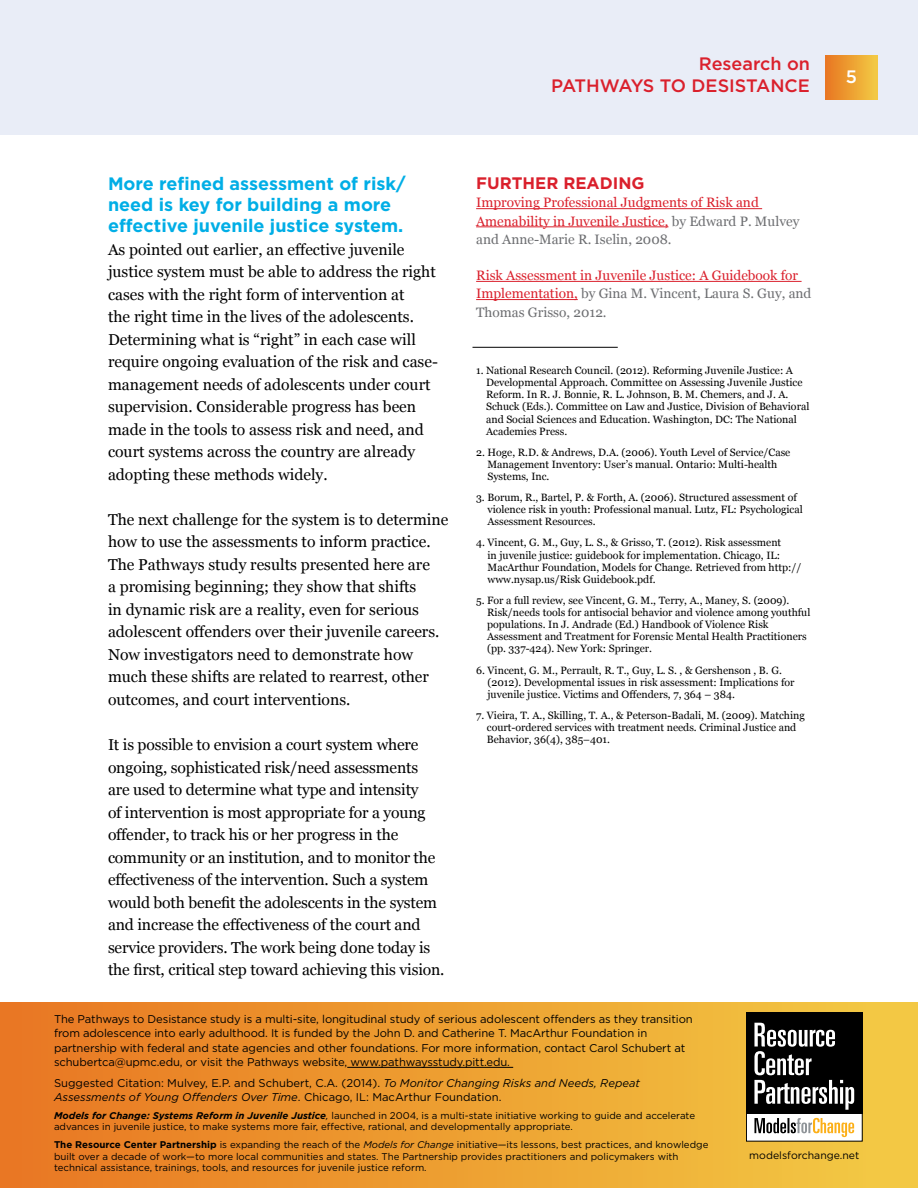
<style>
.page{position:relative;width:918px;height:1188px;background:#fff}
.page>*{position:absolute;margin:0;border:0;box-sizing:border-box;transform-origin:0 0}
.t1{font:700 18px/21px "Gotham";color:#00aee6}
.t2{font:500 18px/21.6px "Gotham";color:#da202c;text-align:right}
.t3{font:500 18px "Gotham";color:#fff}
.t4{font:700 16.65px "Gotham";color:#da202c}
.t5{font:15.75px/22.5px "Georgia";color:#000}
.t6{font:13.65px/18.1px "Georgia";color:#da202c}
.t7{font:11.25px/14.2px "Gotham";letter-spacing:-.01em;color:#000}
.t8{font:10.65px/12.1px "Georgia";color:#000}
.t9{font:10.5px "Gotham";color:#000}
.t10{font:9.75px/11.2px "Gotham";color:#000}
.s1{color:#6d6e71}
.s2{font-style:italic}
.s3{font-weight:700;font-style:italic}
.s4{font-weight:700}
</style>
<div class="page">
<div style="left:0;top:0;width:918px;height:135px;background:#e9edf7"></div>
<hr style="left:476px;top:208px;width:286px;height:1px;background:#da202c">
<hr style="left:476px;top:227px;width:192px;height:1px;background:#da202c">
<hr style="left:476px;top:281px;width:326px;height:1px;background:#da202c">
<hr style="left:476px;top:299px;width:102px;height:1px;background:#da202c">
<div style="left:825px;top:55px;width:53px;height:45px;background:linear-gradient(to right,#e87521,#f3cc44)"></div>
<hr style="left:472px;top:347px;width:146px;height:1px;background:#000">
<div style="left:0;top:1002px;width:918px;height:186px;background:linear-gradient(to right,#ea7722,#eec743)"></div>
<hr style="left:347px;top:1067px;width:166px;height:1px;background:#000">
<div style="left:746px;top:1013px;width:116px;height:128px;background:#fff"></div>
<div style="left:746px;top:1013px;width:116px;height:101px;background:#000"></div>
<svg style="left:754px;top:1118px;width:100px;height:19px"></svg>
<svg style="left:754px;top:1023px;width:100px;height:87px"></svg>
<h1 class="t2" style="left:551px;top:52px;width:260px">Research on<br>PATHWAYS TO DESISTANCE</h1>
<h1 class="t1" style="left:108px;top:173px;width:299px">More refined assessment of risk/ need is key for building a more effective juvenile justice system.</h1>
<p class="t5" style="left:108px;top:239px;width:331px">As pointed out earlier, an effective juvenile justice system must be able to address the right cases with the right form of intervention at<br>the right time in the lives of the adolescents.<br>Determining what is “right” in each case will require ongoing evaluation of the risk and case&shy;management needs of adolescents under court supervision. Considerable progress has been made in the tools to assess risk and need, and court systems across the country are already adopting these methods widely.</p>
<p class="t5" style="left:108px;top:509px;width:342px">The next challenge for the system is to determine how to use the assessments to inform practice.<br>The Pathways study results presented here are<br>a promising beginning; they show that shifts<br>in dynamic risk are a reality, even for serious adolescent offenders over their juvenile careers.<br>Now investigators need to demonstrate how much these shifts are related to rearrest, other outcomes, and court interventions.</p>
<p class="t5" style="left:108px;top:734px;width:338px">It is possible to envision a court system where ongoing, sophisticated risk/need assessments<br>are used to determine what type and intensity<br>of intervention is most appropriate for a young offender, to track his or her progress in the community or an institution, and to monitor the effectiveness of the intervention. Such a system would both benefit the adolescents in the system and increase the effectiveness of the court and service providers. The work being done today is the first, critical step toward achieving this vision.</p>
<h2 class="t4" style="left:476px;top:174px;width:170px">FURTHER READING</h2>
<p class="t6" style="left:476px;top:194px;width:325px">Improving Professional Judgments of Risk and<br>Amenability in Juvenile Justice, <span class="s1">by Edward P. Mulvey and Anne-Marie R. Iselin, 2008.</span></p>
<p class="t6" style="left:476px;top:267px;width:337px">Risk Assessment in Juvenile Justice: A Guidebook for<br>Implementation, <span class="s1">by Gina M. Vincent, Laura S. Guy, and<br>Thomas Grisso, 2012.</span></p>
<p class="t8" style="left:486px;top:365px;width:325px;text-indent:-10px">1. National Research Council. (2012). Reforming Juvenile Justice: A Developmental Approach. Committee on Assessing Juvenile Justice Reform. In R. J. Bonnie, R. L. Johnson, B. M. Chemers, and J. A.<br>Schuck (Eds.). Committee on Law and Justice, Division of Behavioral and Social Sciences and Education. Washington, DC: The National Academies Press.</p>
<p class="t8" style="left:487px;top:446px;width:304px;text-indent:-11px">2. Hoge, R.D. &amp; Andrews, D.A. (2006). Youth Level of Service/Case<br>Management Inventory: User’s manual. Ontario: Multi-health<br>Systems, Inc.</p>
<p class="t8" style="left:487px;top:492px;width:317px;text-indent:-11px">3. Borum, R., Bartel, P. &amp; Forth, A. (2006). Structured assessment of violence risk in youth: Professional manual. Lutz, FL: Psychological<br>Assessment Resources.</p>
<p class="t8" style="left:488px;top:537px;width:315px;text-indent:-11px">4. Vincent, G. M., Guy, L. S., &amp; Grisso, T. (2012). Risk assessment<br>in juvenile justice: guidebook for implementation. Chicago, IL:<br>MacArthur Foundation, Models for Change. Retrieved from http:// www.nysap.us/Risk Guidebook.pdf.</p>
<p class="t8" style="left:487px;top:594px;width:325px;text-indent:-11px">5. For a full review, see Vincent, G. M., Terry, A., Maney, S. (2009).<br>Risk/needs tools for antisocial behavior and violence among youthful populations. In J. Andrade (Ed.) Handbook of Violence Risk Assessment and Treatment for Forensic Mental Health Practitioners (pp. 337-424). New York: Springer.</p>
<p class="t8" style="left:488px;top:664px;width:309px;text-indent:-11px">6. Vincent, G. M., Perrault, R. T., Guy, L. S. , &amp; Gershenson , B. G. (2012). Developmental issues in risk assessment: Implications for juvenile justice. Victims and Offenders, 7, 364 – 384.</p>
<p class="t8" style="left:487px;top:709px;width:320px;text-indent:-11px">7. Vieira, T. A., Skilling, T. A., &amp; Peterson-Badali, M. (2009). Matching court-ordered services with treatment needs. Criminal Justice and<br>Behavior, 36(4), 385–401.</p>
<h1 class="t3" style="left:846px;top:66px;width:13px">5</h1>
<p class="t7" style="left:54px;top:1012px;width:640px">The Pathways to Desistance study is a multi-site, longitudinal study of serious adolescent offenders as they transition from adolescence into early adulthood. It is funded by the John D. and Catherine T. MacArthur Foundation in partnership with federal and state agencies and other foundations. For more information, contact Carol Schubert at schubertca@upmc.edu, or visit the Pathways website, www.pathwaysstudy.pitt.edu.</p>
<p class="t7" style="left:54px;top:1076px;width:587px">Suggested Citation: Mulvey, E.P. and Schubert, C.A. (2014). <span class="s2">To Monitor Changing Risks and Needs, Repeat<br>Assessments of Young Offenders Over Time</span>. Chicago, IL: MacArthur Foundation.</p>
<p class="t10" style="left:54px;top:1110px;width:643px"><span class="s3">Models for Change: Systems Reform in Juvenile Justice</span><span class="s2">,</span> launched in 2004, is a multi-state initiative working to guide and accelerate advances in juvenile justice, to make systems more fair, effective, rational, and developmentally appropriate.</p>
<p class="t10" style="left:54px;top:1139px;width:656px"><span class="s4">The Resource Center Partnership</span> is expanding the reach of the <span class="s2">Models for Change</span> initiative—its lessons, best practices, and knowledge built over a decade of work—to more local communities and states. The Partnership provides practitioners and policymakers with technical assistance, trainings, tools, and resources for juvenile justice reform.</p>
<p class="t9" style="left:749px;top:1149px;width:112px">modelsforchange.net</p>
</div>
